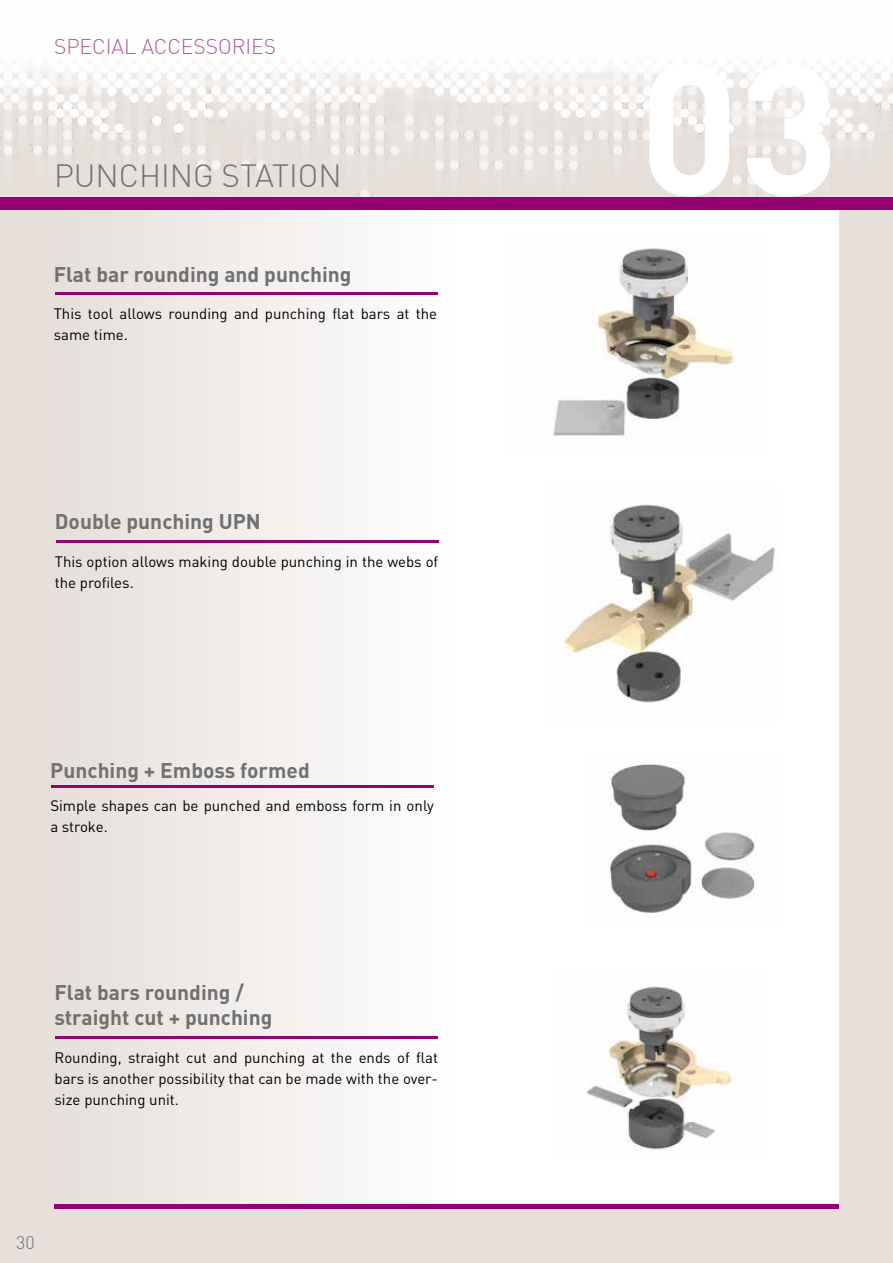
<style>
.page{position:relative;width:893px;height:1263px;background:#fff}
.page>*{position:absolute;margin:0;border:0;box-sizing:border-box;transform-origin:0 0}
.t1{font:700 183.9px "DIN Pro";color:#fff}
.t2{font:300 31.5px "DIN Pro";color:#707172}
.t3{font:700 21px/25.2px "DIN Pro";color:#707172}
.t4{font:300 21px "DIN Pro";color:#ae5f95}
.t5{font:300 18px "DIN Pro";color:#707172}
.t6{font:15px/21px "DIN Pro";color:#000}
</style>
<div class="page">
<img style="left:0;top:60px;width:893px;height:1203px">
<div style="left:455px;top:203px;width:384px;height:1006px;background:#fff"></div>
<div style="left:54px;top:203px;width:401px;height:1006px;background:linear-gradient(to right,#e6deda,#fefefe)"></div>
<div style="left:0;top:197px;width:893px;height:13px;background:#930270"></div>
<hr style="left:54px;top:1205px;width:785px;height:4px;background:#930270">
<img style="left:553px;top:248px;width:180px;height:189px">
<hr style="left:55px;top:293px;width:382px;height:2px;background:#930270">
<hr style="left:56px;top:540px;width:382px;height:2px;background:#930270">
<hr style="left:51px;top:785px;width:383px;height:2px;background:#930270">
<img style="left:609px;top:764px;width:147px;height:150px">
<img style="left:563px;top:504px;width:212px;height:199px">
<img style="left:586px;top:986px;width:146px;height:164px">
<hr style="left:56px;top:1036px;width:382px;height:2px;background:#930270">
<h3 class="t4" style="left:54px;top:33px;width:224px">SPECIAL ACCESSORIES</h3>
<h2 class="t2" style="left:54px;top:156px;width:289px">PUNCHING STATION</h2>
<h3 class="t3" style="left:54px;top:261px;width:299px">Flat bar rounding and punching</h3>
<p class="t6" style="left:54px;top:303px;width:385px">This tool allows rounding and punching flat bars at the same time.</p>
<h3 class="t3" style="left:55px;top:508px;width:208px">Double punching UPN</h3>
<p class="t6" style="left:55px;top:550px;width:385px">This option allows making double punching in the webs of the profiles.</p>
<h3 class="t3" style="left:50px;top:757px;width:261px">Punching + Emboss formed</h3>
<p class="t6" style="left:50px;top:795px;width:385px">Simple shapes can be punched and emboss form in only a stroke.</p>
<h3 class="t3" style="left:55px;top:979px;width:219px">Flat bars rounding / straight cut + punching</h3>
<p class="t6" style="left:55px;top:1046px;width:385px;text-align:justify">Rounding, straight cut and punching at the ends of flat bars is another possibility that can be made with the over&shy;size punching unit.</p>
<p class="t5" style="left:16px;top:1231px;width:20px">30</p>
<h1 class="t1" style="left:639px;top:4px;width:201px">03</h1>
</div>
